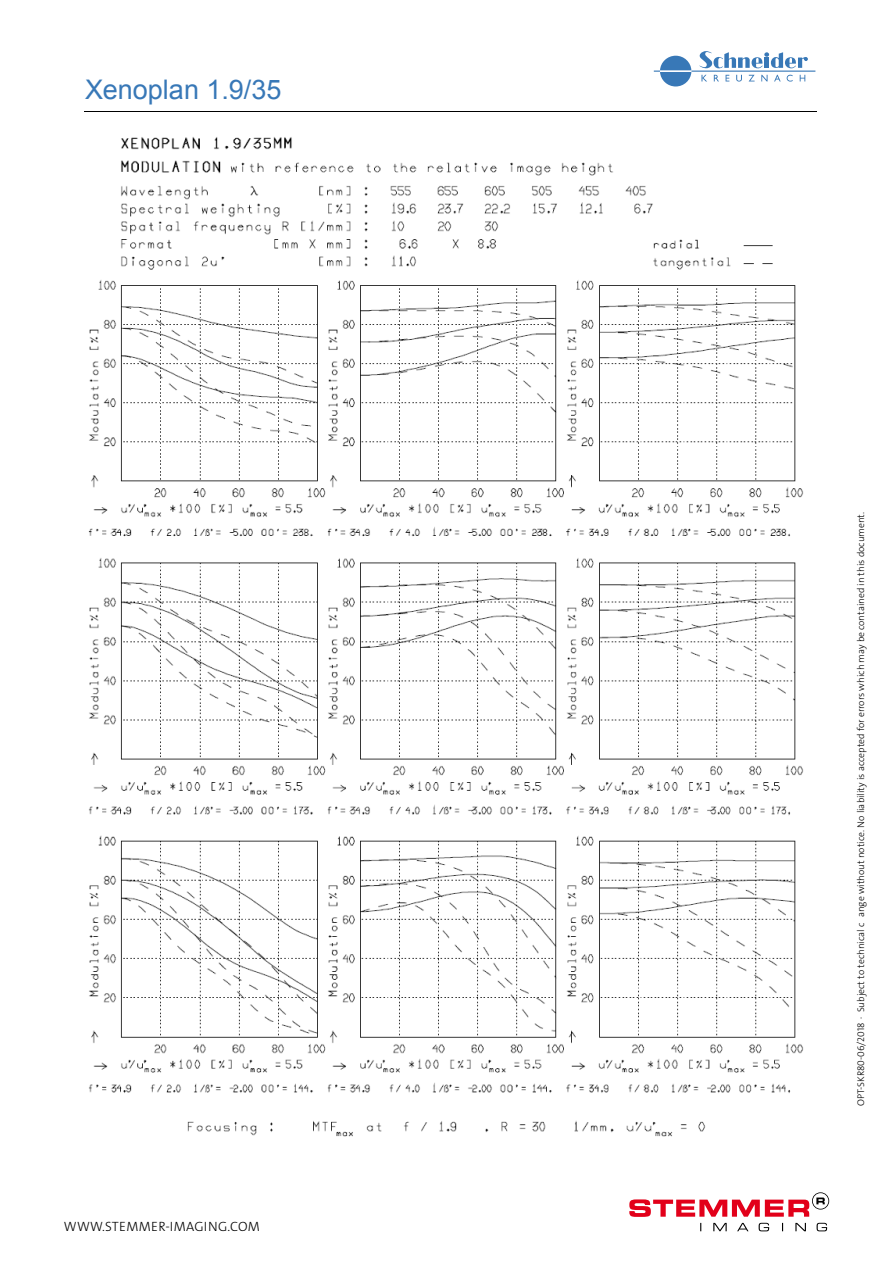
<style>
.page{position:relative;width:893px;height:1263px;background:#fff}
.page>*{position:absolute;margin:0;border:0;box-sizing:border-box;transform-origin:0 0}
.t1{font:27px "Arial";color:#3878b7}
.t2{font:13.5px "The Sans LP3 Lig";letter-spacing:.025em;color:#000}
.t3{font:9.75px "The Sans LP3 Lig";color:#000}
</style>
<div class="page">
<svg style="left:654px;top:56px;width:37px;height:30px"></svg>
<hr style="left:691px;top:71px;width:124px;height:1px;background:#3878b7">
<svg style="left:699px;top:51px;width:109px;height:18px"></svg>
<svg style="left:701px;top:75px;width:6px;height:6px"></svg>
<svg style="left:714px;top:75px;width:5px;height:6px"></svg>
<svg style="left:726px;top:75px;width:3px;height:6px"></svg>
<svg style="left:736px;top:75px;width:6px;height:7px"></svg>
<svg style="left:749px;top:75px;width:6px;height:6px"></svg>
<svg style="left:761px;top:75px;width:6px;height:6px"></svg>
<svg style="left:774px;top:75px;width:7px;height:6px"></svg>
<svg style="left:787px;top:75px;width:6px;height:7px"></svg>
<svg style="left:800px;top:75px;width:5px;height:6px"></svg>
<hr style="left:84px;top:112px;width:368px;height:1px;background:#000">
<hr style="left:451px;top:112px;width:365px;height:1px;background:#000">
<img style="left:88px;top:137px;width:716px;height:1000px">
<svg style="left:629px;top:1192px;width:200px;height:39px"></svg>
<h1 class="t1" style="left:85px;top:71px;width:198px">Xenoplan 1.9/35</h1>
<h2 class="t2" style="left:64px;top:1218px;width:197px">WWW.STEMMER-IMAGING.COM</h2>
<p class="t3" style="left:854px;top:1106px;width:595px;rotate:-90deg">OPT-SKR80-06/2018 ∙ Subject to technical change without notice. No liability is accepted for errors which may be contained in this document.</p>
</div>
